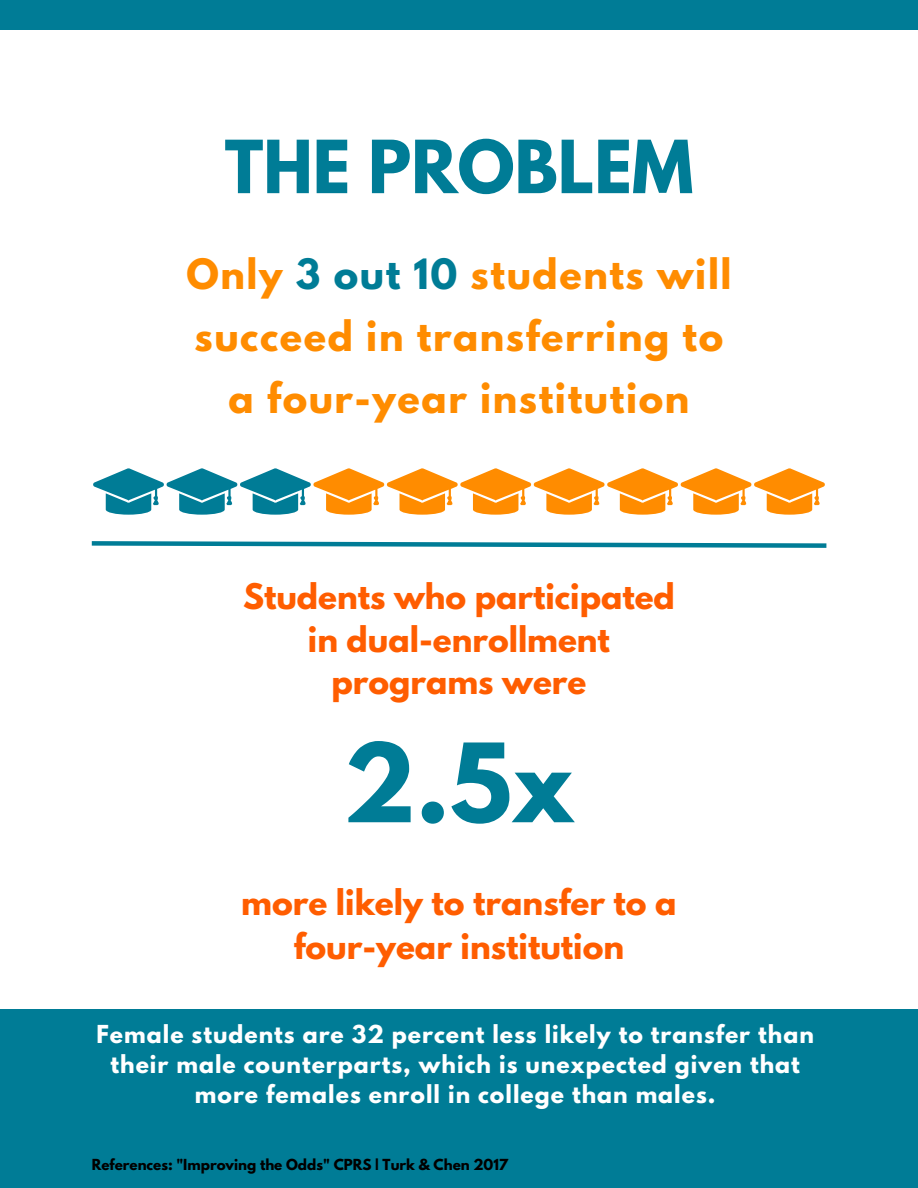
<style>
.page{position:relative;width:918px;height:1188px;background:#fff}
.page>*{position:absolute;margin:0;border:0;box-sizing:border-box;transform-origin:0 0}
.t1{font:700 96.75px "League Spartan";color:#007c96}
.t2{font:700 64.8px "League Spartan";color:#007c96}
.t3{font:700 37.05px/61.8px "League Spartan";letter-spacing:.045em;color:#ff8c00;text-align:center}
.t4{font:700 31.35px/43.8px "League Spartan";color:#ff5d00;text-align:center}
.t5{font:700 31.2px/42.8px "League Spartan";color:#ff5d00;text-align:center}
.t6{font:700 21.9px/30.3px "League Spartan";letter-spacing:.045em;color:#fff;text-align:center}
.t7{font:700 13.5px "League Spartan";color:#000}
.s1{color:#007c96}
</style>
<div class="page">
<div style="left:0;top:0;width:918px;height:29px;background:#007c96"></div>
<div style="left:0;top:1009px;width:918px;height:179px;background:#007c96"></div>
<svg style="left:93px;top:468px;width:732px;height:47px"></svg>
<svg style="left:91px;top:541px;width:736px;height:7px"></svg>
<p class="t2" style="left:225px;top:135px;width:470px">THE PROBLEM</p>
<p class="t3" style="left:186px;top:248px;width:547px">Only <span class="s1">3 out 10</span> students will succeed in transferring to a four-year institution</p>
<p class="t5" style="left:243px;top:579px;width:433px">Students who participated in dual-enrollment programs were</p>
<p class="t1" style="left:343px;top:735px;width:233px">2.5x</p>
<p class="t4" style="left:241px;top:885px;width:437px">more likely to transfer to a four-year institution</p>
<p class="t6" style="left:97px;top:1021px;width:719px">Female students are 32 percent less likely to transfer than their male counterparts, which is unexpected given that more females enroll in college than males.</p>
<p class="t7" style="left:92px;top:1158px;width:418px">References: "Improving the Odds" CPRS | Turk &amp; Chen 2017</p>
</div>
